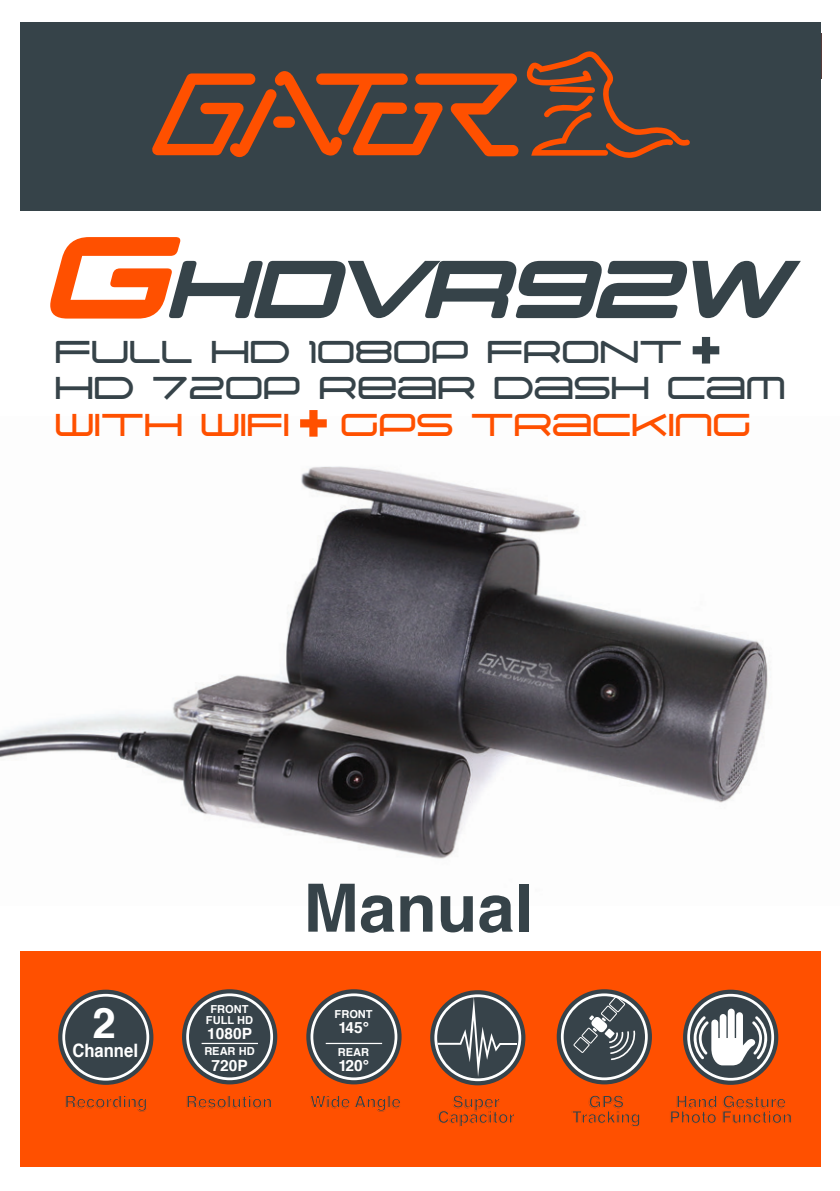
<style>
.page{position:relative;width:840px;height:1191px;background:#fff}
.page>*{position:absolute;margin:0;border:0;box-sizing:border-box;transform-origin:0 0}
.t1{font:italic 700 160.4px "P Cap Terminal";color:#ff5000}
.t2{font:italic 700 112.8px "P Cap Terminal";letter-spacing:.025em;color:#364349}
.t3{font:87.6px "Suissnord";color:#364349}
.t4{font:700 66.4px "Helvetica";color:#364349}
.t5{font:700 42px "Helvetica";color:#fff}
.t6{font:40.4px/36.4px "Suissnord";color:#ff5000}
.t7{font:40.4px "Suissnord";color:#364349}
.t8{font:700 18.4px "Helvetica";color:#fff;scale:.9 1}
.t9{font:700 16.8px/15.6px "Helvetica";color:#364349;text-align:center}
.t10{font:700 15.6px "Helvetica";color:#fff}
.t11{font:700 11.2px/11.2px "Helvetica";color:#fff;text-align:center}
.s1{color:#364349}
.s2{font-size:87.6px}
</style>
<div class="page">
<img style="left:0;top:466px;width:771px;height:393px">
<div style="left:21px;top:22px;width:799px;height:188px;background:#364349"></div>
<svg style="left:526px;top:51px;width:163px;height:107px"></svg>
<svg style="left:152px;top:71px;width:366px;height:86px"></svg>
<div style="left:273px;top:116px;width:22px;height:12px;background:#ff5000;border-radius:6px"></div>
<div style="left:21px;top:951px;width:799px;height:216px;background:#ff5000"></div>
<svg style="left:306px;top:989px;width:95px;height:95px"></svg>
<div style="left:313px;top:996px;width:81px;height:81px;background:#37434a;border-radius:50%"></div>
<svg style="left:182px;top:989px;width:95px;height:95px"></svg>
<div style="left:189px;top:996px;width:81px;height:81px;background:#37434a;border-radius:50%"></div>
<svg style="left:58px;top:989px;width:95px;height:95px"></svg>
<div style="left:65px;top:996px;width:81px;height:81px;background:#37434a;border-radius:50%"></div>
<hr style="left:201px;top:1042px;width:57px;height:2px;background:#fff">
<hr style="left:325px;top:1042px;width:57px;height:2px;background:#fff">
<svg style="left:556px;top:989px;width:95px;height:95px"></svg>
<svg style="left:430px;top:990px;width:95px;height:95px"></svg>
<svg style="left:683px;top:989px;width:94px;height:95px"></svg>
<h1 class="t1" style="left:48px;top:173px;width:119px">G</h1>
<h3 class="t7" style="left:56px;top:325px;width:629px">FULL HD 1080P FRONT</h3>
<h2 class="t2" style="left:170px;top:216px;width:618px">HDVR92w</h2>
<h3 class="t3" style="left:692px;top:294px;width:34px">+</h3>
<h3 class="t6" style="left:56px;top:369px;width:732px"><span class="s1">HD 720P Rear Dash Cam </span>with wifi <span class="s2">+</span> gps tRacking</h3>
<h3 class="t4" style="left:303px;top:854px;width:231px">Manual</h3>
<p class="t11" style="left:206px;top:1003px;width:49px">FRONT<br>FULL HD</p>
<p class="t10" style="left:207px;top:1021px;width:46px">1080P</p>
<p class="t11" style="left:204px;top:1046px;width:52px">REAR HD</p>
<p class="t10" style="left:211px;top:1052px;width:38px">720P</p>
<h3 class="t5" style="left:92px;top:988px;width:25px">2</h3>
<p class="t11" style="left:334px;top:1008px;width:40px">FRONT</p>
<p class="t10" style="left:338px;top:1015px;width:32px">145°</p>
<p class="t11" style="left:338px;top:1046px;width:33px">REAR</p>
<p class="t10" style="left:338px;top:1053px;width:32px">120°</p>
<p class="t8" style="left:72px;top:1035px;width:75px">Channel</p>
<p class="t9" style="left:64px;top:1094px;width:84px">Recording</p>
<p class="t9" style="left:186px;top:1094px;width:88px">Resolution</p>
<p class="t9" style="left:437px;top:1094px;width:79px">Super<br>Capacitor</p>
<p class="t9" style="left:669px;top:1094px;width:125px">Hand Gesture<br>Photo Function</p>
<p class="t9" style="left:310px;top:1094px;width:92px">Wide Angle</p>
<p class="t9" style="left:571px;top:1094px;width:71px">GPS<br>Tracking</p>
</div>
